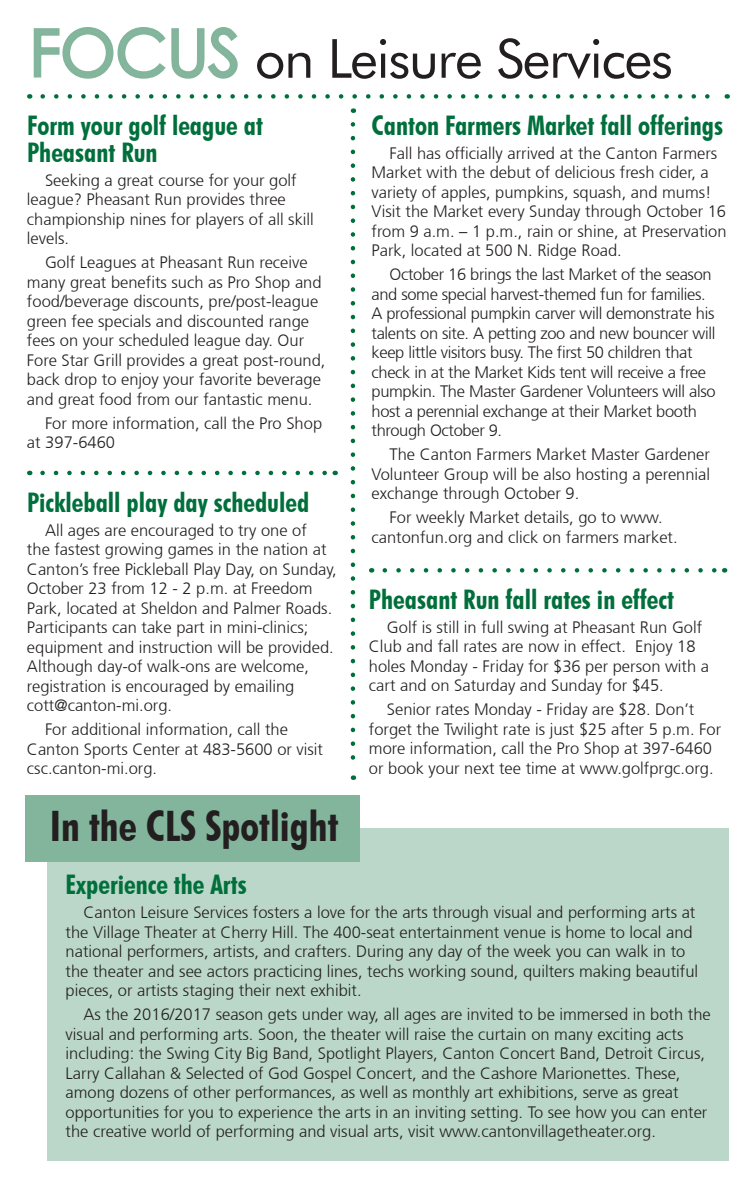
<style>
.page{position:relative;width:756px;height:1188px;background:#fff}
.page>*{position:absolute;margin:0;border:0;box-sizing:border-box;transform-origin:0 0}
.t1{font:54px "Futura BT";letter-spacing:-.025em;color:#231f20}
.t2{font:700 condensed 42px "Futura BT";color:#231f20}
.t3{font:700 condensed 27px/27px "Futura BT";color:#006f3c}
.t4{font:300 16.5px/19.5px "Frutiger";color:#231f20}
.t5{font:300 16.5px/19.5px "Frutiger";letter-spacing:-.02em;color:#231f20}
</style>
<div class="page">
<svg style="left:43px;top:94px;width:667px;height:5px"></svg>
<svg style="left:33px;top:27px;width:205px;height:52px"></svg>
<svg style="left:351px;top:124px;width:4px;height:656px"></svg>
<svg style="left:43px;top:471px;width:284px;height:4px"></svg>
<svg style="left:385px;top:568px;width:332px;height:5px"></svg>
<div style="left:48px;top:829px;width:681px;height:332px;background:#bbd7c9"></div>
<div style="left:25px;top:795px;width:335px;height:67px;background:#83b59c"></div>
<p class="t1" style="left:255px;top:26px;width:420px">on Leisure Services</p>
<p class="t3" style="left:27px;top:111px;width:237px">Form your golf league at<br>Pheasant Run</p>
<p class="t4" style="left:27px;top:170px;width:288px;text-indent:18px">Seeking a great course for your golf league? Pheasant Run provides three championship nines for players of all skill levels.</p>
<p class="t4" style="left:27px;top:253px;width:300px;text-indent:18px">Golf Leagues at Pheasant Run receive many great benefits such as Pro Shop and food/beverage discounts, pre/post-league green fee specials and discounted range fees on your scheduled league day. Our Fore Star Grill provides a great post-round, back drop to enjoy your favorite beverage and great food from our fantastic menu.</p>
<p class="t4" style="left:27px;top:413px;width:297px;text-indent:18px">For more information, call the Pro Shop at 397-6460</p>
<p class="t3" style="left:27px;top:489px;width:284px">Pickleball play day scheduled</p>
<p class="t4" style="left:27px;top:520px;width:311px;text-indent:18px">All ages are encouraged to try one of<br>the fastest growing games in the nation at Canton’s free Pickleball Play Day, on Sunday, October 23 from 12 - 2 p.m. at Freedom Park, located at Sheldon and Palmer Roads.<br>Participants can take part in mini-clinics; equipment and instruction will be provided.<br>Although day-of walk-ons are welcome, registration is encouraged by emailing cott@canton-mi.org.</p>
<p class="t4" style="left:27px;top:720px;width:298px;text-indent:18px">For additional information, call the<br>Canton Sports Center at 483-5600 or visit csc.canton-mi.org.</p>
<p class="t3" style="left:372px;top:111px;width:353px">Canton Farmers Market fall offerings</p>
<p class="t4" style="left:372px;top:143px;width:357px;text-indent:18px">Fall has officially arrived at the Canton Farmers Market with the debut of delicious fresh cider, a variety of apples, pumpkins, squash, and mums!<br>Visit the Market every Sunday through October 16 from 9 a.m. – 1 p.m., rain or shine, at Preservation Park, located at 500 N. Ridge Road.</p>
<p class="t5" style="left:372px;top:265px;width:346px;text-indent:18px">October 16 brings the last Market of the season and some special harvest-themed fun for families.<br>A professional pumpkin carver will demonstrate his talents on site. A petting zoo and new bouncer will keep little visitors busy. The first 50 children that check in at the Market Kids tent will receive a free pumpkin. The Master Gardener Volunteers will also host a perennial exchange at their Market booth through October 9.</p>
<p class="t4" style="left:372px;top:445px;width:340px;text-align:justify;text-indent:18px">The Canton Farmers Market Master Gardener Volunteer Group will be also hosting a perennial exchange through October 9.</p>
<p class="t4" style="left:372px;top:508px;width:308px;text-align:center">For weekly Market details, go to www. cantonfun.org and click on farmers market.</p>
<p class="t3" style="left:369px;top:585px;width:307px">Pheasant Run fall rates in effect</p>
<p class="t4" style="left:369px;top:617px;width:342px;text-indent:18px">Golf is still in full swing at Pheasant Run Golf Club and fall rates are now in effect. Enjoy 18 holes Monday - Friday for $36 per person with a cart and on Saturday and Sunday for $45.</p>
<p class="t4" style="left:369px;top:700px;width:354px;text-align:center">Senior rates Monday - Friday are $28. Don’t forget the Twilight rate is just $25 after 5 p.m. For more information, call the Pro Shop at 397-6460 or book your next tee time at www.golfprgc.org.</p>
<p class="t2" style="left:50px;top:801px;width:290px">In the CLS Spotlight</p>
<p class="t3" style="left:66px;top:871px;width:183px">Experience the Arts</p>
<p class="t4" style="left:66px;top:903px;width:634px;text-indent:18px">Canton Leisure Services fosters a love for the arts through visual and performing arts at the Village Theater at Cherry Hill. The 400-seat entertainment venue is home to local and national performers, artists, and crafters. During any day of the week you can walk in to the theater and see actors practicing lines, techs working sound, quilters making beautiful pieces, or artists staging their next exhibit.</p>
<p class="t4" style="left:66px;top:1005px;width:647px;text-indent:18px">As the 2016/2017 season gets under way, all ages are invited to be immersed in both the visual and performing arts. Soon, the theater will raise the curtain on many exciting acts including: the Swing City Big Band, Spotlight Players, Canton Concert Band, Detroit Circus, Larry Callahan &amp; Selected of God Gospel Concert, and the Cashore Marionettes. These, among dozens of other performances, as well as monthly art exhibitions, serve as great opportunities for you to experience the arts in an inviting setting. To see how you can enter the creative world of performing and visual arts, visit www.cantonvillagetheater.org.</p>
</div>
